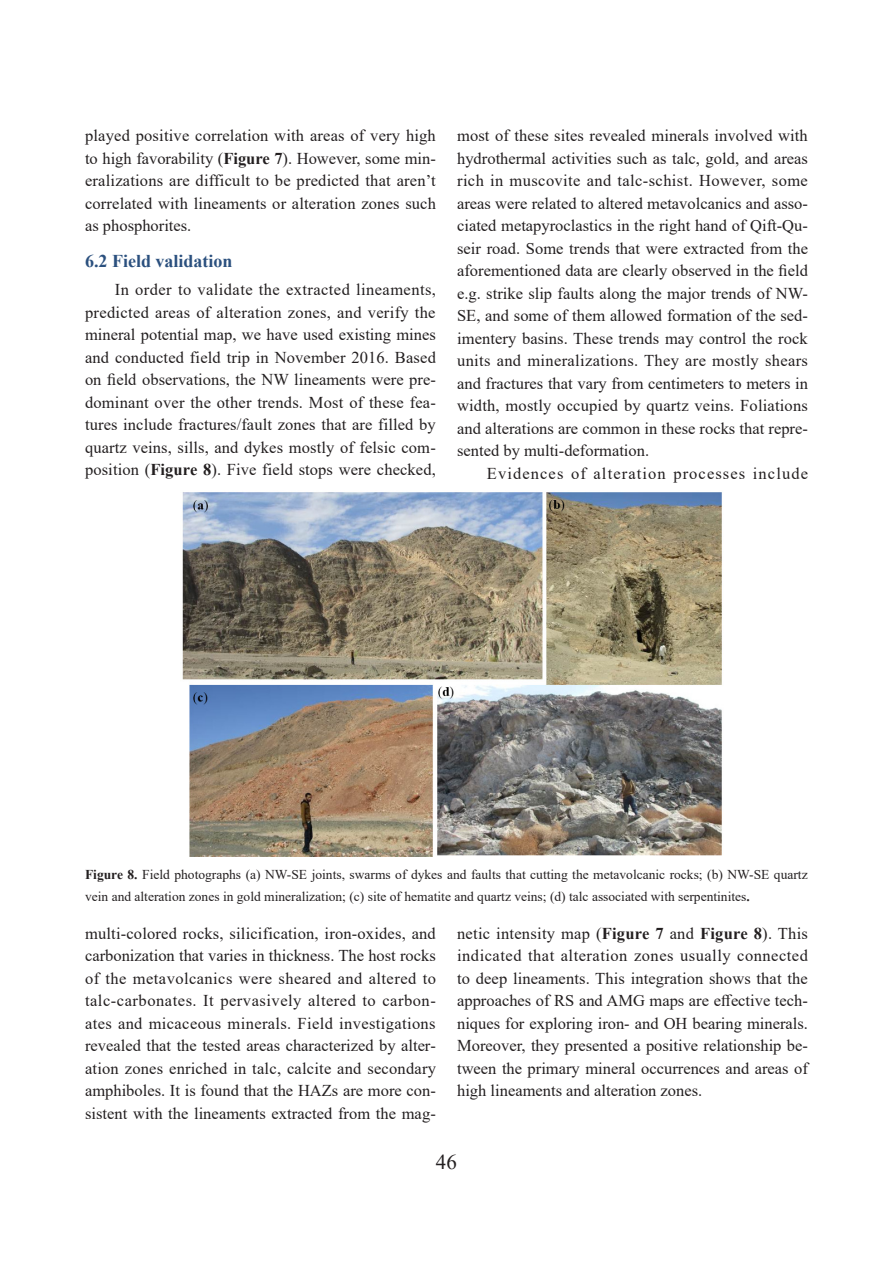
<style>
.page{position:relative;width:893px;height:1263px;background:#fff}
.page>*{position:absolute;margin:0;border:0;box-sizing:border-box;transform-origin:0 0}
.t1{font:21px "Times New Roman";color:#231f20}
.二级标题{font:700 18px "Times New Roman";color:#2b507e}
.正文{font:16.5px/22.5px "Times New Roman";letter-spacing:.005em;color:#231f20;text-align:justify}
.正文-2{font:16.5px "Times New Roman";letter-spacing:.065em;color:#231f20}
.图注{font:13.5px/22.5px "Times New Roman";color:#231f20}
.s1{font-weight:700}
</style>
<div class="page">
<img style="left:182px;top:492px;width:540px;height:365px">
<p class="正文" style="left:85px;top:124px;width:352px">played positive correlation with areas of very high to high favorability (<span class="s1">Figure 7</span>). However, some min&shy;eralizations are difficult to be predicted that aren’t correlated with lineaments or alteration zones such as phosphorites.</p>
<p class="二级标题" style="left:85px;top:248px;width:149px">6.2 Field validation</p>
<p class="正文" style="left:85px;top:278px;width:352px;text-indent:30px">In order to validate the extracted lineaments, predicted areas of alteration zones, and verify the mineral potential map, we have used existing mines and conducted field trip in November 2016. Based on field observations, the NW lineaments were pre&shy;dominant over the other trends. Most of these fea&shy;tures include fractures/fault zones that are filled by quartz veins, sills, and dykes mostly of felsic com&shy;position (<span class="s1">Figure 8</span>). Five field stops were checked,</p>
<p class="正文" style="left:457px;top:124px;width:352px">most of these sites revealed minerals involved with hydrothermal activities such as talc, gold, and areas rich in muscovite and talc-schist. However, some areas were related to altered metavolcanics and asso&shy;ciated metapyroclastics in the right hand of Qift-Qu&shy;seir road. Some trends that were extracted from the aforementioned data are clearly observed in the field e.g. strike slip faults along the major trends of NW-SE, and some of them allowed formation of the sed&shy;imentery basins. These trends may control the rock units and mineralizations. They are mostly shears and fractures that vary from centimeters to meters in width, mostly occupied by quartz veins. Foliations and alterations are common in these rocks that repre&shy;sented by multi-deformation.</p>
<p class="正文-2" style="left:487px;top:462px;width:323px">Evidences of alteration processes include</p>
<p class="图注" style="left:85px;top:862px;width:724px"><span class="s1">Figure 8.</span> Field photographs (a) NW-SE joints, swarms of dykes and faults that cutting the metavolcanic rocks; (b) NW-SE quartz vein and alteration zones in gold mineralization; (c) site of hematite and quartz veins; (d) talc associated with serpentinites<span class="s1">.</span></p>
<p class="正文" style="left:85px;top:921px;width:352px">multi-colored rocks, silicification, iron-oxides, and carbonization that varies in thickness. The host rocks of the metavolcanics were sheared and altered to talc-carbonates. It pervasively altered to carbon&shy;ates and micaceous minerals. Field investigations revealed that the tested areas characterized by alter&shy;ation zones enriched in talc, calcite and secondary amphiboles. It is found that the HAZs are more con&shy;sistent with the lineaments extracted from the mag-</p>
<p class="正文" style="left:457px;top:921px;width:352px">netic intensity map (<span class="s1">Figure 7</span> and <span class="s1">Figure 8</span>). This indicated that alteration zones usually connected to deep lineaments. This integration shows that the approaches of RS and AMG maps are effective tech&shy;niques for exploring iron- and OH bearing minerals.<br>Moreover, they presented a positive relationship be&shy;tween the primary mineral occurrences and areas of high lineaments and alteration zones.</p>
<p class="t1" style="left:436px;top:1147px;width:22px">46</p>
</div>
